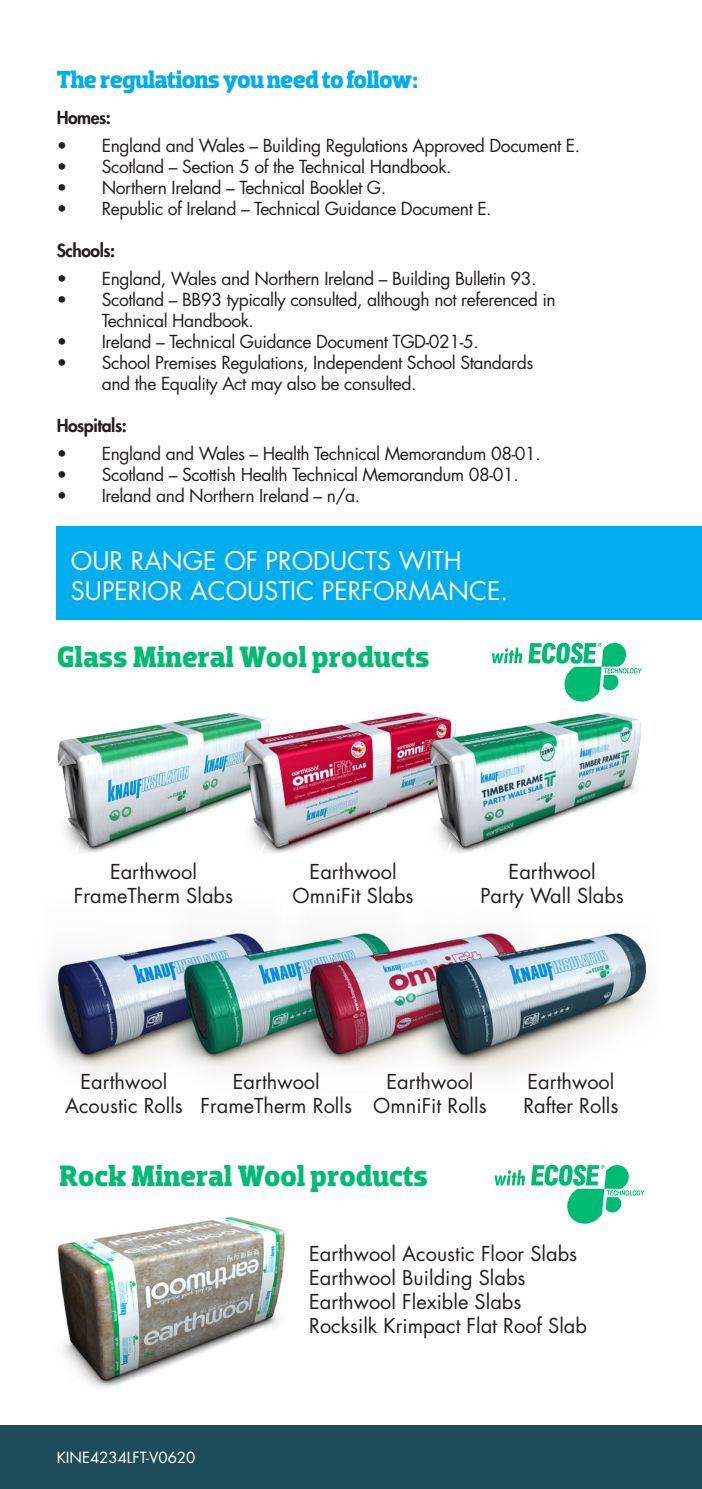
<style>
.page{position:relative;width:702px;height:1489px;background:#fff}
.page>*{position:absolute;margin:0;border:0;box-sizing:border-box;transform-origin:0 0}
.t1{font:700 30px "Dobra Slab";color:#00bb73}
.t2{font:25px/30px "Futura Std";color:#fff}
.t3{font:700 25px "Dobra Slab";letter-spacing:-.03em;color:#00aeef}
.t4{font:20px/24px "Futura Std";color:#231f20;text-align:center}
.t5{font:17.5px/21px "Futura Std";letter-spacing:-.025em;color:#231f20}
.t6{font:800 17.5px "Futura Std";letter-spacing:-.025em;color:#231f20}
.t7{font:15px "Futura Std";color:#fff}
</style>
<div class="page">
<hr style="left:701px;top:266px;width:1px;height:147px;background:#00aeef">
<div style="left:0;top:1424px;width:702px;height:64px;background:#1f4c5a"></div>
<div style="left:57px;top:526px;width:645px;height:93px;background:#00aeef"></div>
<img style="left:58px;top:715px;width:154px;height:132px">
<img style="left:212px;top:712px;width:89px;height:142px">
<img style="left:243px;top:712px;width:156px;height:136px">
<img style="left:399px;top:654px;width:242px;height:199px">
<img style="left:430px;top:712px;width:210px;height:135px">
<svg style="left:492px;top:647px;width:30px;height:16px"></svg>
<svg style="left:528px;top:642px;width:114px;height:59px"></svg>
<img style="left:43px;top:957px;width:114px;height:117px">
<img style="left:58px;top:948px;width:99px;height:106px">
<img style="left:157px;top:938px;width:126px;height:135px">
<img style="left:185px;top:933px;width:98px;height:121px">
<img style="left:283px;top:937px;width:125px;height:132px">
<img style="left:311px;top:933px;width:98px;height:121px">
<img style="left:409px;top:939px;width:242px;height:139px">
<img style="left:437px;top:933px;width:210px;height:121px">
<svg style="left:494px;top:1169px;width:31px;height:16px"></svg>
<svg style="left:531px;top:1164px;width:113px;height:59px"></svg>
<img style="left:0;top:1231px;width:346px;height:194px">
<img style="left:58px;top:1217px;width:225px;height:163px">
<p class="t3" style="left:57px;top:65px;width:363px">The regulations you need to follow:</p>
<p class="t6" style="left:57px;top:106px;width:56px">Homes:</p>
<p class="t5" style="left:57px;top:135px;width:525px">• England and Wales – Building Regulations Approved Document E.</p>
<p class="t5" style="left:57px;top:156px;width:396px">• Scotland – Section 5 of the Technical Handbook.</p>
<p class="t5" style="left:57px;top:177px;width:331px">• Northern Ireland – Technical Booklet G.</p>
<p class="t5" style="left:57px;top:198px;width:436px">• Republic of Ireland – Technical Guidance Document E.</p>
<p class="t6" style="left:57px;top:239px;width:60px">Schools:</p>
<p class="t5" style="left:57px;top:268px;width:481px">• England, Wales and Northern Ireland – Building Bulletin 93.</p>
<p class="t5" style="left:102px;top:289px;width:455px;text-indent:-45px">• Scotland – BB93 typically consulted, although not referenced in<br>Technical Handbook.</p>
<p class="t5" style="left:57px;top:331px;width:423px">• Ireland – Technical Guidance Document TGD-021-5.</p>
<p class="t5" style="left:102px;top:352px;width:433px;text-indent:-45px">• School Premises Regulations, Independent School Standards and the Equality Act may also be consulted.</p>
<p class="t6" style="left:57px;top:414px;width:72px">Hospitals:</p>
<p class="t5" style="left:57px;top:443px;width:486px">• England and Wales – Health Technical Memorandum 08-01.</p>
<p class="t5" style="left:57px;top:464px;width:463px">• Scotland – Scottish Health Technical Memorandum 08-01.</p>
<p class="t5" style="left:57px;top:485px;width:305px">• Ireland and Northern Ireland – n/a.</p>
<p class="t2" style="left:71px;top:545px;width:438px">OUR RANGE OF PRODUCTS WITH<br>SUPERIOR ACOUSTIC PERFORMANCE.</p>
<p class="t1" style="left:57px;top:639px;width:374px">Glass Mineral Wool products</p>
<p class="t4" style="left:74px;top:859px;width:161px">Earthwool<br>FrameTherm Slabs</p>
<p class="t4" style="left:292px;top:859px;width:122px">Earthwool<br>OmniFit Slabs</p>
<p class="t4" style="left:480px;top:859px;width:145px">Earthwool<br>Party Wall Slabs</p>
<p class="t4" style="left:65px;top:1069px;width:119px">Earthwool<br>Acoustic Rolls</p>
<p class="t4" style="left:200px;top:1069px;width:153px">Earthwool<br>FrameTherm Rolls</p>
<p class="t4" style="left:373px;top:1069px;width:115px">Earthwool<br>OmniFit Rolls</p>
<p class="t4" style="left:523px;top:1069px;width:97px;text-align:left">Earthwool<br>Rafter Rolls</p>
<p class="t1" style="left:59px;top:1158px;width:370px">Rock Mineral Wool products</p>
<p class="t7" style="left:57px;top:1447px;width:140px">KINE4234LFT-V0620</p>
<p class="t4" style="left:309px;top:1241px;width:269px">Earthwool Acoustic Floor Slabs</p>
<p class="t4" style="left:309px;top:1265px;width:218px">Earthwool Building Slabs</p>
<p class="t4" style="left:309px;top:1289px;width:214px">Earthwool Flexible Slabs</p>
<p class="t4" style="left:309px;top:1313px;width:279px">Rocksilk Krimpact Flat Roof Slab</p>
</div>
